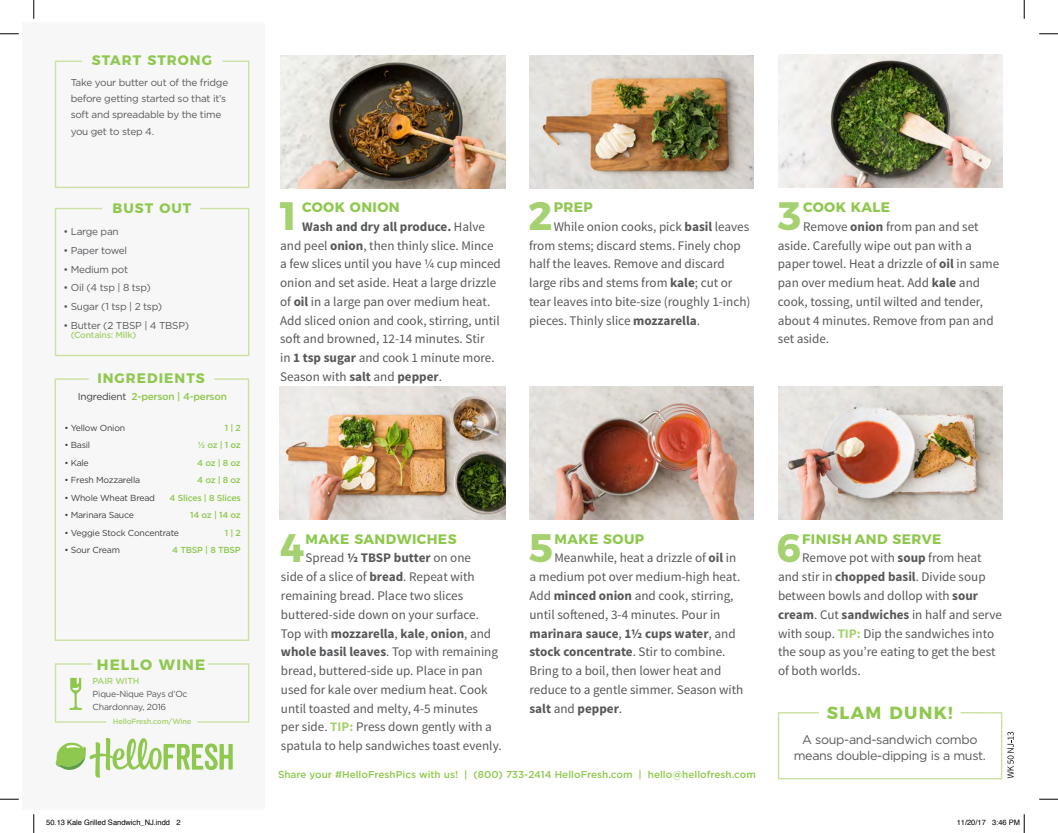
<style>
.page{position:relative;width:1058px;height:833px;background:#fff}
.page>*{position:absolute;margin:0;border:0;box-sizing:border-box;transform-origin:0 0}
.t1{font:700 39.62px "Montserrat";color:#a6d170}
.t2{font:700 17.5px "Montserrat";letter-spacing:.075em;color:#8fc84e}
.t3{font:700 15px "Montserrat";letter-spacing:.075em;color:#8fc84e}
.t4{font:700 13.75px "Montserrat";letter-spacing:.03em;color:#8fc84e}
.t5{font:700 13.75px "Montserrat";letter-spacing:.075em;color:#8fc84e}
.t6{font:13.12px/18.8px "Source Sans Pro";color:#57585a}
.t7{font:12.5px/16.8px "Gotham";letter-spacing:-.025em;color:#57585a;text-align:center}
.t8{font:10px/16.2px "Gotham";letter-spacing:-.025em;color:#57585a}
.t9{font:500 10px "Gotham";color:#8fc84e}
.t10{font:500 10px "Gotham";letter-spacing:-.025em;color:#8fc84e}
.t11{font:8.75px "Gotham";letter-spacing:-.025em;color:#3e3e3f}
.t12{font:500 8.75px/17.5px "Gotham";letter-spacing:-.025em;color:#8fc84e;text-align:right}
.t13{font:8.75px/12.5px "Gotham";letter-spacing:-.025em;color:#57585a}
.t14{font:500 8.75px "Gotham";letter-spacing:-.025em;color:#a6d170}
.t15{font:7.5px "Helvetica";color:#000}
.t16{font:500 7.5px "Gotham";letter-spacing:-.025em;color:#a6d170}
.s1{font-weight:400;color:#3e3e3f}
.s2{font-weight:700}
.s3{font-weight:700;color:#a6d170}
</style>
<div class="page">
<div style="left:23px;top:23px;width:242px;height:787px;background:#f7f7f8"></div>
<img style="left:281px;top:55px;width:224px;height:133px">
<img style="left:529px;top:55px;width:225px;height:133px">
<img style="left:529px;top:387px;width:224px;height:132px">
<img style="left:280px;top:387px;width:225px;height:132px">
<img style="left:778px;top:55px;width:224px;height:132px">
<img style="left:778px;top:387px;width:224px;height:132px">
<svg style="left:54px;top:207px;width:196px;height:150px"></svg>
<svg style="left:54px;top:378px;width:196px;height:263px"></svg>
<svg style="left:54px;top:60px;width:196px;height:128px"></svg>
<svg style="left:54px;top:663px;width:53px;height:60px"></svg>
<svg style="left:197px;top:663px;width:53px;height:60px"></svg>
<svg style="left:56px;top:738px;width:177px;height:39px"></svg>
<svg style="left:777px;top:712px;width:236px;height:68px"></svg>
<svg style="left:0;top:33px;width:19px;height:2px"></svg>
<svg style="left:1039px;top:33px;width:19px;height:2px"></svg>
<svg style="left:0;top:798px;width:19px;height:2px"></svg>
<svg style="left:1039px;top:798px;width:19px;height:2px"></svg>
<svg style="left:33px;top:0;width:2px;height:19px"></svg>
<svg style="left:33px;top:814px;width:2px;height:19px"></svg>
<svg style="left:1023px;top:0;width:2px;height:19px"></svg>
<svg style="left:1023px;top:814px;width:2px;height:19px"></svg>
<p class="t5" style="left:92px;top:49px;width:122px">START STRONG</p>
<p class="t8" style="left:71px;top:74px;width:159px">Take your butter out of the fridge before getting started so that it’s soft and spreadable by the time you get to step 4.</p>
<p class="t4" style="left:112px;top:196px;width:80px">BUST OUT</p>
<p class="t8" style="left:63px;top:223px;width:57px">• Large pan</p>
<p class="t8" style="left:63px;top:242px;width:65px">• Paper towel</p>
<p class="t8" style="left:63px;top:261px;width:66px">• Medium pot</p>
<p class="t8" style="left:63px;top:279px;width:89px">• Oil (4 tsp | 8 tsp)</p>
<p class="t8" style="left:63px;top:298px;width:100px">• Sugar (1 tsp | 2 tsp)</p>
<p class="t8" style="left:63px;top:317px;width:127px">• Butter (2 TBSP | 4 TBSP)</p>
<p class="t14" style="left:71px;top:329px;width:67px">(Contains: Milk)</p>
<p class="t5" style="left:97px;top:366px;width:109px">INGREDIENTS</p>
<p class="t10" style="left:78px;top:390px;width:151px"><span class="s1">Ingredient</span> 2-person | 4-person</p>
<p class="t12" style="left:170px;top:419px;width:73px">1 | 2<br>½ oz | 1 oz<br>4 oz | 8 oz<br>4 oz | 8 oz<br>4 Slices | 8 Slices<br>14 oz | 14 oz<br>1 | 2<br>4 TBSP | 8 TBSP</p>
<p class="t11" style="left:64px;top:422px;width:62px">• Yellow Onion</p>
<p class="t11" style="left:64px;top:439px;width:27px">• Basil</p>
<p class="t11" style="left:64px;top:457px;width:26px">• Kale</p>
<p class="t11" style="left:64px;top:474px;width:77px">• Fresh Mozzarella</p>
<p class="t11" style="left:64px;top:492px;width:92px">• Whole Wheat Bread</p>
<p class="t11" style="left:64px;top:509px;width:71px">• Marinara Sauce</p>
<p class="t11" style="left:64px;top:527px;width:116px">• Veggie Stock Concentrate</p>
<p class="t11" style="left:64px;top:544px;width:57px">• Sour Cream</p>
<p class="t3" style="left:97px;top:652px;width:110px">HELLO WINE</p>
<p class="t14" style="left:93px;top:675px;width:48px">PAIR WITH</p>
<p class="t16" style="left:113px;top:716px;width:80px">HelloFresh.com/Wine</p>
<p class="t13" style="left:93px;top:687px;width:96px">Pique-Nique Pays d’Oc<br>Chardonnay, 2016</p>
<h1 class="t1" style="left:276px;top:183px;width:26px">1</h1>
<p class="t4" style="left:302px;top:196px;width:99px">COOK ONION</p>
<p class="t6" style="left:280px;top:217px;width:222px;text-indent:22px"><span class="s2">Wash and dry all produce.</span> Halve and peel <span class="s2">onion</span>, then thinly slice. Mince a few slices until you have ¼ cup minced onion and set aside. Heat a large drizzle of <span class="s2">oil</span> in a large pan over medium heat.<br>Add sliced onion and cook, stirring, until soft and browned, 12-14 minutes. Stir<br>in <span class="s2">1 tsp sugar</span> and cook 1 minute more.<br>Season with <span class="s2">salt</span> and <span class="s2">pepper</span>.</p>
<h1 class="t1" style="left:528px;top:183px;width:26px">2</h1>
<p class="t4" style="left:553px;top:196px;width:41px">PREP</p>
<p class="t6" style="left:529px;top:217px;width:223px;text-indent:25px">While onion cooks, pick <span class="s2">basil</span> leaves from stems; discard stems. Finely chop half the leaves. Remove and discard large ribs and stems from <span class="s2">kale</span>; cut or tear leaves into bite-size (roughly 1-inch) pieces. Thinly slice <span class="s2">mozzarella</span>.</p>
<h1 class="t1" style="left:777px;top:183px;width:26px">3</h1>
<p class="t4" style="left:803px;top:196px;width:88px">COOK KALE</p>
<p class="t6" style="left:778px;top:217px;width:223px;text-indent:25px">Remove <span class="s2">onion</span> from pan and set aside. Carefully wipe out pan with a paper towel. Heat a drizzle of <span class="s2">oil</span> in same pan over medium heat. Add <span class="s2">kale</span> and cook, tossing, until wilted and tender, about 4 minutes. Remove from pan and set aside.</p>
<h1 class="t1" style="left:280px;top:515px;width:26px">4</h1>
<p class="t4" style="left:305px;top:527px;width:152px">MAKE SANDWICHES</p>
<p class="t6" style="left:281px;top:549px;width:222px;text-indent:25px">Spread <span class="s2">½ TBSP butter</span> on one<br>side of a slice of <span class="s2">bread</span>. Repeat with remaining bread. Place two slices buttered-side down on your surface.<br>Top with <span class="s2">mozzarella</span>, <span class="s2">kale</span>, <span class="s2">onion</span>, and <span class="s2">whole basil leaves</span>. Top with remaining bread, buttered-side up. Place in pan used for kale over medium heat. Cook until toasted and melty, 4-5 minutes<br>per side. <span class="s3">TIP:</span> Press down gently with a spatula to help sandwiches toast evenly.</p>
<h1 class="t1" style="left:529px;top:515px;width:26px">5</h1>
<p class="t4" style="left:554px;top:527px;width:91px">MAKE SOUP</p>
<p class="t6" style="left:529px;top:549px;width:215px;text-indent:25px">Meanwhile, heat a drizzle of <span class="s2">oil</span> in a medium pot over medium-high heat.<br>Add <span class="s2">minced onion</span> and cook, stirring, until softened, 3-4 minutes. Pour in <span class="s2">marinara sauce</span>, <span class="s2">1½ cups water</span>, and <span class="s2">stock concentrate</span>. Stir to combine.<br>Bring to a boil, then lower heat and reduce to a gentle simmer. Season with <span class="s2">salt</span> and <span class="s2">pepper</span>.</p>
<h1 class="t1" style="left:776px;top:515px;width:26px">6</h1>
<p class="t4" style="left:802px;top:527px;width:141px">FINISH AND SERVE</p>
<p class="t6" style="left:778px;top:549px;width:225px;text-indent:24px">Remove pot with <span class="s2">soup</span> from heat and stir in <span class="s2">chopped basil</span>. Divide soup between bowls and dollop with <span class="s2">sour cream</span>. Cut <span class="s2">sandwiches</span> in half and serve with soup. <span class="s3">TIP:</span> Dip the sandwiches into the soup as you’re eating to get the best of both worlds.</p>
<h2 class="t2" style="left:827px;top:698px;width:127px">SLAM DUNK!</h2>
<p class="t7" style="left:793px;top:730px;width:194px">A soup-and-sandwich combo means double-dipping is a must.</p>
<p class="t9" style="left:278px;top:767px;width:479px">Share your #HelloFreshPics with us! | (800) 733-2414 HelloFresh.com | hello@hellofresh.com</p>
<p class="t15" style="left:46px;top:817px;width:136px">50.13 Kale Grilled Sandwich_NJ.indd 2</p>
<p class="t15" style="left:956px;top:817px;width:65px">11/20/17 3:46 PM</p>
</div>
